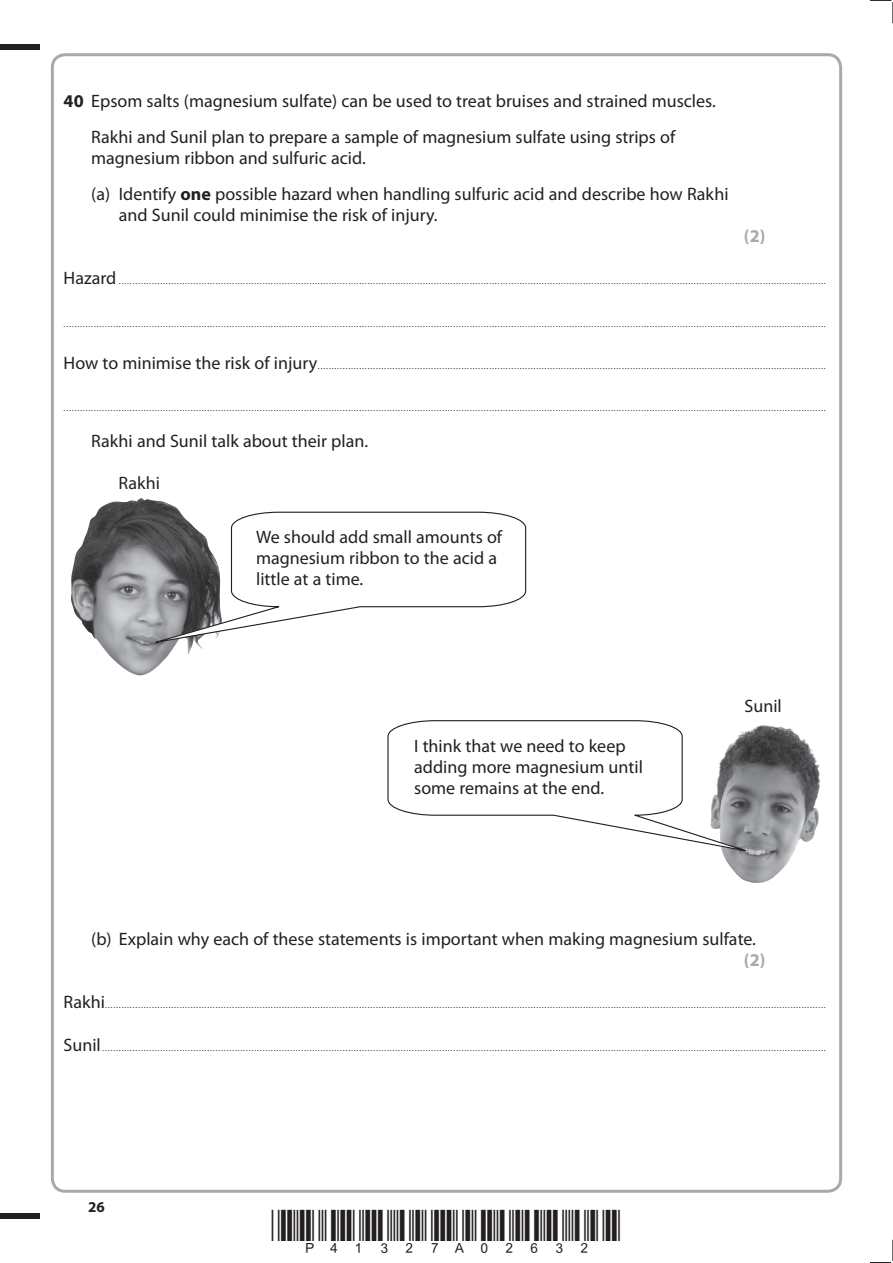
<style>
.page{position:relative;width:893px;height:1263px;background:#fff}
.page>*{position:absolute;margin:0;border:0;box-sizing:border-box;transform-origin:0 0}
.t1{font:18px/21px "Myriad Pro";color:#231f20}
.t2{font:700 18px "Myriad Pro";color:#a8a9ad}
.t3{font:700 15px "Myriad Pro";color:#231f20}
.t4{font:9px "Myriad Pro";color:#231f20}
.s1{font-weight:700}
.s2{font-size:18px}
</style>
<div class="page">
<div style="left:0;top:44px;width:40px;height:5px;background:#231f20"></div>
<div style="left:0;top:1214px;width:40px;height:5px;background:#231f20"></div>
<svg style="left:870px;top:0;width:23px;height:23px"></svg>
<svg style="left:869px;top:1240px;width:24px;height:23px"></svg>
<img style="left:71px;top:498px;width:132px;height:178px">
<svg style="left:136px;top:511px;width:390px;height:136px"></svg>
<img style="left:723px;top:725px;width:98px;height:158px">
<svg style="left:387px;top:720px;width:375px;height:135px"></svg>
<h1 class="t1" style="left:91px;top:84px;width:626px;line-height:36px;text-indent:-28px"><span class="s1">40</span> Epsom salts (magnesium sulfate) can be used to treat bruises and strained muscles.<br>Rakhi and Sunil plan to prepare a sample of magnesium sulfate using strips of</h1>
<h1 class="t1" style="left:91px;top:141px;width:638px;line-height:36px">magnesium ribbon and sulfuric acid.<br>(a) Identify <span class="s1">one</span> possible hazard when handling sulfuric acid and describe how Rakhi</h1>
<h1 class="t1" style="left:119px;top:206px;width:320px">and Sunil could minimise the risk of injury.</h1>
<h1 class="t2" style="left:744px;top:229px;width:23px">(2)</h1>
<p class="t4" style="left:64px;top:278px;width:763px"><span class="s2">Hazard</span> ................................................................................................................................................................................................................................................................</p>
<p class="t4" style="left:64px;top:320px;width:763px">....................................................................................................................................................................................................................................................................................</p>
<p class="t4" style="left:64px;top:362px;width:763px"><span class="s2">How to minimise the risk of injury</span> ........................................................................................................................................................................................</p>
<p class="t4" style="left:64px;top:405px;width:763px">....................................................................................................................................................................................................................................................................................</p>
<h1 class="t1" style="left:91px;top:432px;width:278px">Rakhi and Sunil talk about their plan.</h1>
<h1 class="t1" style="left:118px;top:473px;width:43px">Rakhi</h1>
<h1 class="t1" style="left:256px;top:528px;width:247px">We should add small amounts of magnesium ribbon to the acid a little at a time.</h1>
<h1 class="t1" style="left:414px;top:736px;width:230px">I think that we need to keep adding more magnesium until some remains at the end.</h1>
<h1 class="t1" style="left:744px;top:697px;width:39px">Sunil</h1>
<h1 class="t1" style="left:91px;top:930px;width:666px">(b) Explain why each of these statements is important when making magnesium sulfate.</h1>
<h1 class="t2" style="left:744px;top:953px;width:23px">(2)</h1>
<p class="t4" style="left:64px;top:1002px;width:763px"><span class="s2">Rakhi</span>.....................................................................................................................................................................................................................................................................</p>
<p class="t4" style="left:64px;top:1044px;width:763px"><span class="s2">Sunil</span> ......................................................................................................................................................................................................................................................................</p>
<h2 class="t3" style="left:88px;top:1201px;width:18px">26</h2>
</div>
